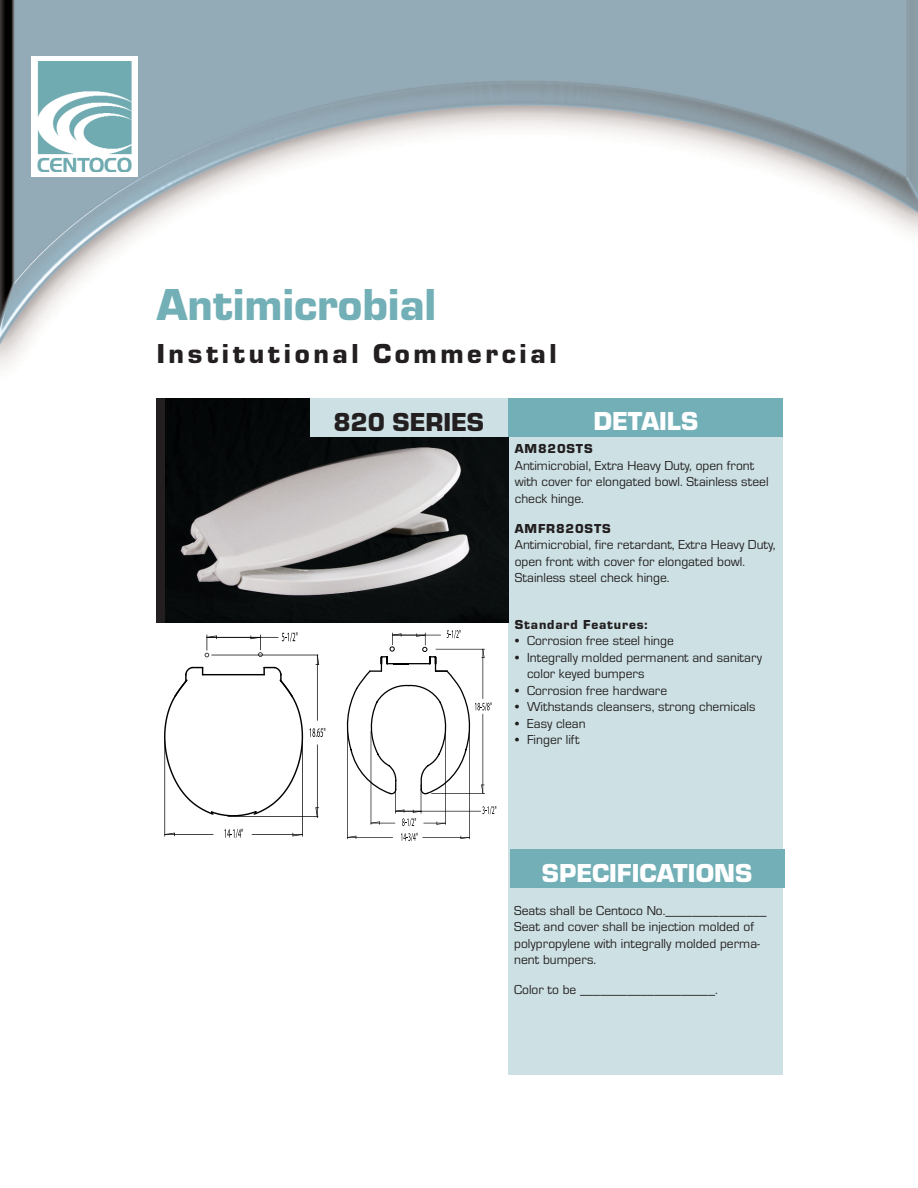
<style>
.page{position:relative;width:918px;height:1188px;background:#fff}
.page>*{position:absolute;margin:0;border:0;box-sizing:border-box;transform-origin:0 0}
.t1{font:900 46.5px "Eurostile EF";color:#72afb6}
.t2{font:900 28.5px "Eurostile EF";letter-spacing:.13em;color:#231f20}
.t3{font:900 27px "Eurostile EF";color:#fff}
.t4{font:900 27px "Eurostile EF";color:#231f20}
.t5{font:13.5px/16.5px "Eurostile EF";color:#231f20}
.t6{font:900 13.5px "Eurostile EF";letter-spacing:.065em;color:#231f20}
.s1{font-family:"Times"}
</style>
<div class="page">
<div style="left:509px;top:411px;width:274px;height:664px;background:#cde1e4"></div>
<img style="left:0;top:0;width:918px;height:368px">
<div style="left:32px;top:57px;width:106px;height:120px;background:#fff"></div>
<img style="left:38px;top:61px;width:94px;height:110px">
<div style="left:156px;top:398px;width:353px;height:225px;background:#231f20"></div>
<img style="left:166px;top:398px;width:343px;height:225px">
<div style="left:310px;top:398px;width:473px;height:38px;background:#cde1e4"></div>
<div style="left:509px;top:398px;width:274px;height:38px;background:#72afb6"></div>
<div style="left:510px;top:849px;width:274px;height:39px;background:#72afb6"></div>
<svg style="left:164px;top:632px;width:162px;height:206px"></svg>
<svg style="left:346px;top:630px;width:151px;height:211px"></svg>
<h1 class="t1" style="left:157px;top:289px;width:281px">Antimicrobial</h1>
<h2 class="t2" style="left:157px;top:344px;width:401px">Institutional Commercial</h2>
<h3 class="t4" style="left:333px;top:413px;width:152px">820 SERIES</h3>
<h3 class="t3" style="left:594px;top:413px;width:106px">DETAILS</h3>
<p class="t6" style="left:515px;top:444px;width:79px">AM820STS</p>
<p class="t5" style="left:515px;top:458px;width:255px">Antimicrobial, Extra Heavy Duty, open front with cover for elongated bowl. Stainless steel check hinge.</p>
<p class="t6" style="left:515px;top:524px;width:98px">AMFR820STS</p>
<p class="t5" style="left:515px;top:538px;width:262px">Antimicrobial, fire retardant, Extra Heavy Duty, open front with cover for elongated bowl.<br>Stainless steel check hinge.</p>
<p class="t6" style="left:515px;top:620px;width:134px">Standard Features:</p>
<p class="t5" style="left:515px;top:634px;width:161px"><span class="s1">•</span> Corrosion free steel hinge</p>
<p class="t5" style="left:527px;top:650px;width:237px;text-indent:-12px"><span class="s1">•</span> Integrally molded permanent and sanitary color keyed bumpers</p>
<p class="t5" style="left:515px;top:683px;width:154px"><span class="s1">•</span> Corrosion free hardware</p>
<p class="t5" style="left:515px;top:700px;width:242px"><span class="s1">•</span> Withstands cleansers, strong chemicals</p>
<p class="t5" style="left:515px;top:716px;width:72px"><span class="s1">•</span> Easy clean</p>
<p class="t5" style="left:515px;top:733px;width:66px"><span class="s1">•</span> Finger lift</p>
<h3 class="t3" style="left:542px;top:864px;width:212px">SPECIFICATIONS</h3>
<p class="t5" style="left:514px;top:903px;width:254px">Seats shall be Centoco No._______________ Seat and cover shall be injection molded of polypropylene with integrally molded perma&shy;nent bumpers.</p>
<p class="t5" style="left:514px;top:983px;width:205px">Color to be ____________________.</p>
</div>
